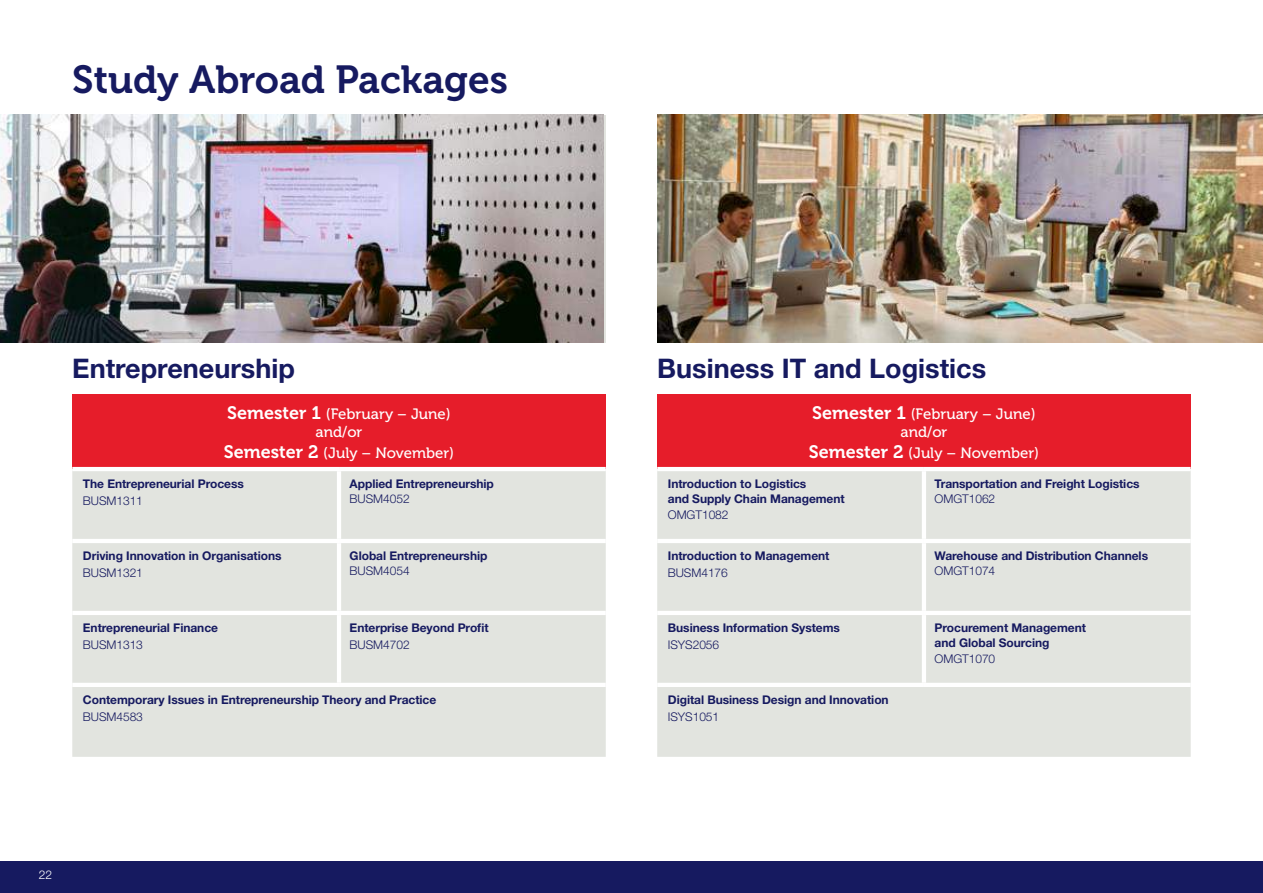
<style>
.page{position:relative;width:1263px;height:893px;background:#fff}
.page>*{position:absolute;margin:0;border:0;box-sizing:border-box;transform-origin:0 0}
.t1{font:39px "Museo 700";color:#161a60}
.t2{font:700 27px "Helvetica Neue LT Pro";color:#161a60}
.t3{font:15px/18px "Museo 500";color:#fff;text-align:center}
.t4{font:700 12px/14.4px "Helvetica Neue LT Pro";letter-spacing:-.005em;color:#161a60}
.t5{font:300 12px "Helvetica Neue LT Pro";letter-spacing:-.005em;color:#161a60}
.t6{font:300 12px "Helvetica Neue LT Pro";color:#fff}
.s1{font-family:"Museo 700";font-size:18px}
</style>
<div class="page">
<div style="left:0;top:861px;width:1263px;height:32px;background:#161a60"></div>
<div style="left:72px;top:395px;width:534px;height:74px;background:#e61d2a"></div>
<div style="left:72px;top:471px;width:534px;height:286px;background:#e2e4df"></div>
<hr style="left:72px;top:467px;width:267px;height:4px;background:#fff">
<hr style="left:339px;top:467px;width:267px;height:4px;background:#fff">
<hr style="left:72px;top:539px;width:267px;height:4px;background:#fff">
<hr style="left:339px;top:539px;width:267px;height:4px;background:#fff">
<hr style="left:337px;top:471px;width:4px;height:68px;background:#fff">
<hr style="left:337px;top:543px;width:4px;height:68px;background:#fff">
<hr style="left:337px;top:615px;width:4px;height:68px;background:#fff">
<hr style="left:72px;top:611px;width:267px;height:4px;background:#fff">
<hr style="left:339px;top:611px;width:267px;height:4px;background:#fff">
<hr style="left:72px;top:683px;width:267px;height:4px;background:#fff">
<hr style="left:339px;top:683px;width:267px;height:4px;background:#fff">
<div style="left:657px;top:395px;width:534px;height:74px;background:#e61d2a"></div>
<div style="left:657px;top:471px;width:534px;height:286px;background:#e2e4df"></div>
<hr style="left:657px;top:467px;width:267px;height:4px;background:#fff">
<hr style="left:924px;top:467px;width:267px;height:4px;background:#fff">
<hr style="left:657px;top:539px;width:267px;height:4px;background:#fff">
<hr style="left:924px;top:539px;width:267px;height:4px;background:#fff">
<hr style="left:922px;top:471px;width:4px;height:68px;background:#fff">
<hr style="left:922px;top:543px;width:4px;height:68px;background:#fff">
<hr style="left:922px;top:615px;width:4px;height:68px;background:#fff">
<hr style="left:657px;top:611px;width:267px;height:4px;background:#fff">
<hr style="left:924px;top:611px;width:267px;height:4px;background:#fff">
<hr style="left:657px;top:683px;width:267px;height:4px;background:#fff">
<hr style="left:924px;top:683px;width:267px;height:4px;background:#fff">
<img style="left:0;top:115px;width:604px;height:227px">
<img style="left:657px;top:115px;width:605px;height:227px">
<hr style="left:1262px;top:115px;width:1px;height:227px;background:#e2e4df">
<h1 class="t1" style="left:72px;top:58px;width:437px">Study Abroad Packages</h1>
<h2 class="t2" style="left:72px;top:352px;width:224px">Entrepreneurship</h2>
<h2 class="t2" style="left:657px;top:352px;width:330px">Business IT and Logistics</h2>
<p class="t3" style="left:227px;top:405px;width:225px"><span class="s1">Semester 1</span> (February – June) and/or</p>
<p class="t3" style="left:224px;top:444px;width:232px"><span class="s1">Semester 2</span> (July – November)</p>
<p class="t4" style="left:83px;top:476px;width:162px">The Entrepreneurial Process</p>
<p class="t5" style="left:83px;top:493px;width:62px">BUSM1311</p>
<p class="t3" style="left:812px;top:405px;width:225px"><span class="s1">Semester 1</span> (February – June) and/or</p>
<p class="t3" style="left:809px;top:444px;width:232px"><span class="s1">Semester 2</span> (July – November)</p>
<p class="t4" style="left:668px;top:476px;width:178px">Introduction to Logistics<br>and Supply Chain Management</p>
<p class="t5" style="left:668px;top:508px;width:62px">OMGT1082</p>
<p class="t4" style="left:350px;top:476px;width:146px">Applied Entrepreneurship</p>
<p class="t5" style="left:350px;top:491px;width:62px">BUSM4052</p>
<p class="t4" style="left:934px;top:476px;width:206px">Transportation and Freight Logistics</p>
<p class="t5" style="left:934px;top:491px;width:62px">OMGT1062</p>
<p class="t4" style="left:83px;top:548px;width:200px">Driving Innovation in Organisations</p>
<p class="t5" style="left:83px;top:565px;width:62px">BUSM1321</p>
<p class="t4" style="left:350px;top:548px;width:139px">Global Entrepreneurship</p>
<p class="t5" style="left:350px;top:563px;width:62px">BUSM4054</p>
<p class="t4" style="left:668px;top:548px;width:163px">Introduction to Management</p>
<p class="t5" style="left:668px;top:565px;width:62px">BUSM4176</p>
<p class="t4" style="left:934px;top:548px;width:215px">Warehouse and Distribution Channels</p>
<p class="t5" style="left:934px;top:563px;width:62px">OMGT1074</p>
<p class="t4" style="left:83px;top:620px;width:137px">Entrepreneurial Finance</p>
<p class="t5" style="left:83px;top:637px;width:62px">BUSM1313</p>
<p class="t4" style="left:350px;top:620px;width:141px">Enterprise Beyond Profit</p>
<p class="t5" style="left:350px;top:637px;width:62px">BUSM4702</p>
<p class="t4" style="left:668px;top:620px;width:174px">Business Information Systems</p>
<p class="t5" style="left:668px;top:637px;width:53px">ISYS2056</p>
<p class="t4" style="left:934px;top:620px;width:153px">Procurement Management and Global Sourcing</p>
<p class="t5" style="left:934px;top:651px;width:62px">OMGT1070</p>
<p class="t4" style="left:83px;top:692px;width:355px">Contemporary Issues in Entrepreneurship Theory and Practice</p>
<p class="t5" style="left:83px;top:709px;width:62px">BUSM4583</p>
<p class="t4" style="left:668px;top:692px;width:222px">Digital Business Design and Innovation</p>
<p class="t5" style="left:668px;top:709px;width:53px">ISYS1051</p>
<p class="t6" style="left:39px;top:868px;width:15px">22</p>
</div>
